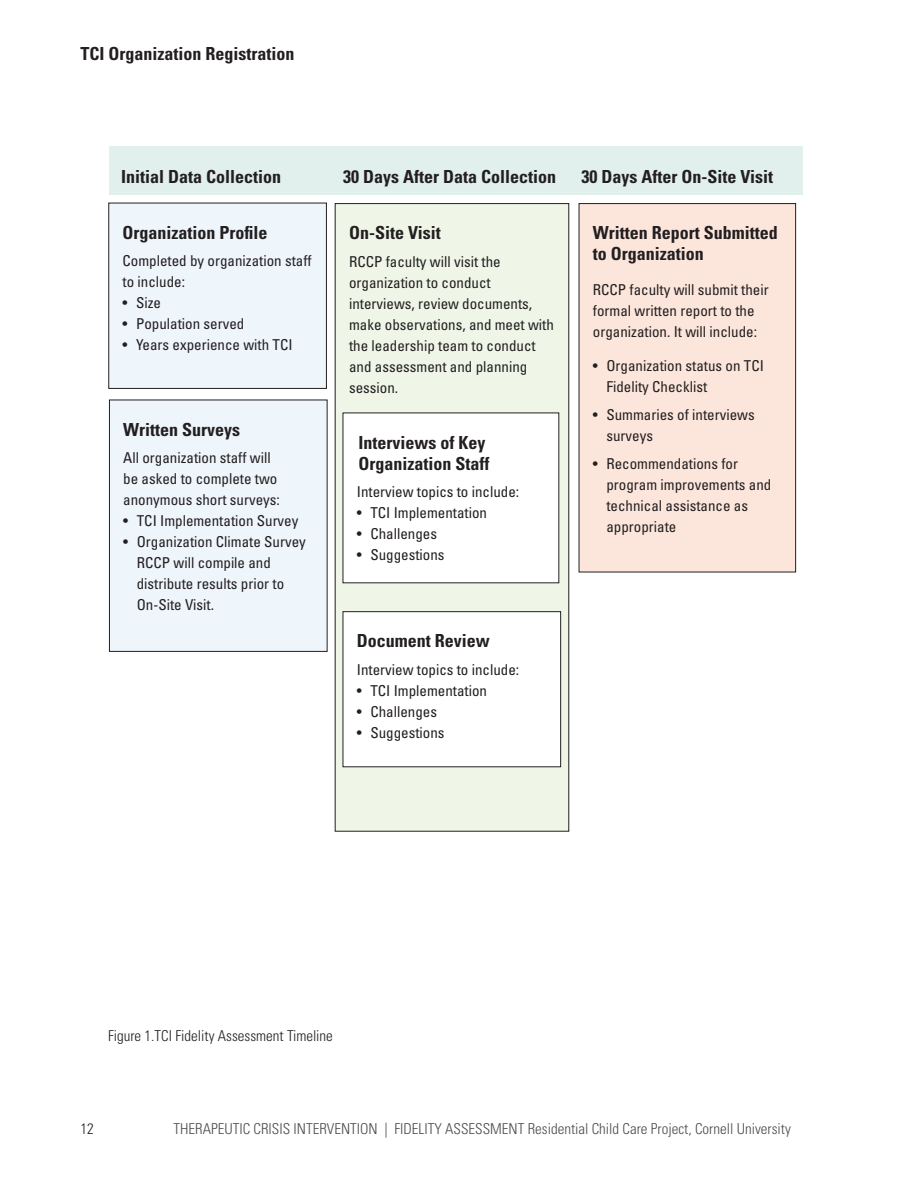
<style>
.page{position:relative;width:918px;height:1188px;background:#fff}
.page>*{position:absolute;margin:0;border:0;box-sizing:border-box;transform-origin:0 0}
.t1{font:700 condensed 18px/21px "Univers";color:#231f20}
.t2{font:condensed 15px/21px "Univers";color:#231f20}
.t3{font:300 condensed 15px "Univers";color:#4b4c4d}
.t4{font:300 condensed 15px "Univers";color:#231f20}
</style>
<div class="page">
<div style="left:109px;top:203px;width:217px;height:185px;background:#eef5fb"></div>
<div style="left:108px;top:203px;width:219px;height:186px;border:1px solid #231f20"></div>
<div style="left:335px;top:204px;width:234px;height:627px;background:#eff6e8"></div>
<div style="left:335px;top:203px;width:234px;height:629px;border:1px solid #231f20"></div>
<div style="left:579px;top:204px;width:217px;height:368px;background:#fce6dc"></div>
<div style="left:579px;top:203px;width:217px;height:369px;border:1px solid #231f20"></div>
<div style="left:343px;top:413px;width:216px;height:170px;background:#fff"></div>
<div style="left:109px;top:400px;width:218px;height:251px;background:#eef5fb"></div>
<div style="left:109px;top:400px;width:219px;height:252px;border:1px solid #231f20"></div>
<div style="left:109px;top:147px;width:693px;height:48px;background:#e1efed"></div>
<div style="left:343px;top:612px;width:218px;height:155px;background:#fff"></div>
<div style="left:343px;top:611px;width:218px;height:156px;border:1px solid #231f20"></div>
<p class="t1" style="left:80px;top:43px;width:216px">TCI Organization Registration</p>
<p class="t1" style="left:121px;top:166px;width:162px">Initial Data Collection</p>
<p class="t1" style="left:343px;top:166px;width:214px">30 Days After Data Collection</p>
<p class="t1" style="left:582px;top:166px;width:193px">30 Days After On-Site Visit</p>
<p class="t1" style="left:123px;top:222px;width:147px">Organization Profile</p>
<p class="t2" style="left:123px;top:250px;width:191px">Completed by organization staff to include:</p>
<p class="t2" style="left:123px;top:292px;width:40px">• Size</p>
<p class="t2" style="left:123px;top:313px;width:123px">• Population served</p>
<p class="t2" style="left:123px;top:334px;width:171px">• Years experience with TCI</p>
<p class="t1" style="left:123px;top:419px;width:118px">Written Surveys</p>
<p class="t2" style="left:123px;top:447px;width:158px">All organization staff will be asked to complete two anonymous short surveys:</p>
<p class="t2" style="left:123px;top:510px;width:177px">• TCI Implementation Survey</p>
<p class="t2" style="left:123px;top:531px;width:184px">• Organization Climate Survey</p>
<p class="t2" style="left:137px;top:552px;width:149px">RCCP will compile and distribute results prior to<br>On-Site Visit.</p>
<p class="t1" style="left:349px;top:222px;width:93px">On-Site Visit</p>
<p class="t2" style="left:349px;top:251px;width:206px">RCCP faculty will visit the organization to conduct interviews, review documents, make observations, and meet with the leadership team to conduct and assessment and planning session.</p>
<p class="t1" style="left:358px;top:432px;width:133px">Interviews of Key<br>Organization Staff</p>
<p class="t2" style="left:357px;top:481px;width:164px">Interview topics to include:</p>
<p class="t2" style="left:357px;top:502px;width:132px">• TCI Implementation</p>
<p class="t2" style="left:357px;top:523px;width:82px">• Challenges</p>
<p class="t2" style="left:357px;top:544px;width:89px">• Suggestions</p>
<p class="t1" style="left:357px;top:630px;width:135px">Document Review</p>
<p class="t2" style="left:357px;top:659px;width:164px">Interview topics to include:</p>
<p class="t2" style="left:357px;top:680px;width:132px">• TCI Implementation</p>
<p class="t2" style="left:357px;top:701px;width:82px">• Challenges</p>
<p class="t2" style="left:357px;top:722px;width:89px">• Suggestions</p>
<p class="t1" style="left:593px;top:222px;width:186px">Written Report Submitted to Organization</p>
<p class="t2" style="left:593px;top:279px;width:177px">RCCP faculty will submit their formal written report to the organization. It will include:</p>
<p class="t2" style="left:606px;top:355px;width:159px;text-indent:-14px">• Organization status on TCI<br>Fidelity Checklist</p>
<p class="t2" style="left:606px;top:404px;width:150px;text-indent:-14px">• Summaries of interviews surveys</p>
<p class="t2" style="left:606px;top:453px;width:166px;text-indent:-14px">• Recommendations for program improvements and technical assistance as appropriate</p>
<p class="t4" style="left:108px;top:1027px;width:226px">Figure 1.TCI Fidelity Assessment Timeline</p>
<p class="t4" style="left:80px;top:1120px;width:15px">12</p>
<p class="t3" style="left:174px;top:1120px;width:619px">THERAPEUTIC CRISIS INTERVENTION | FIDELITY ASSESSMENT Residential Child Care Project, Cornell University</p>
</div>
